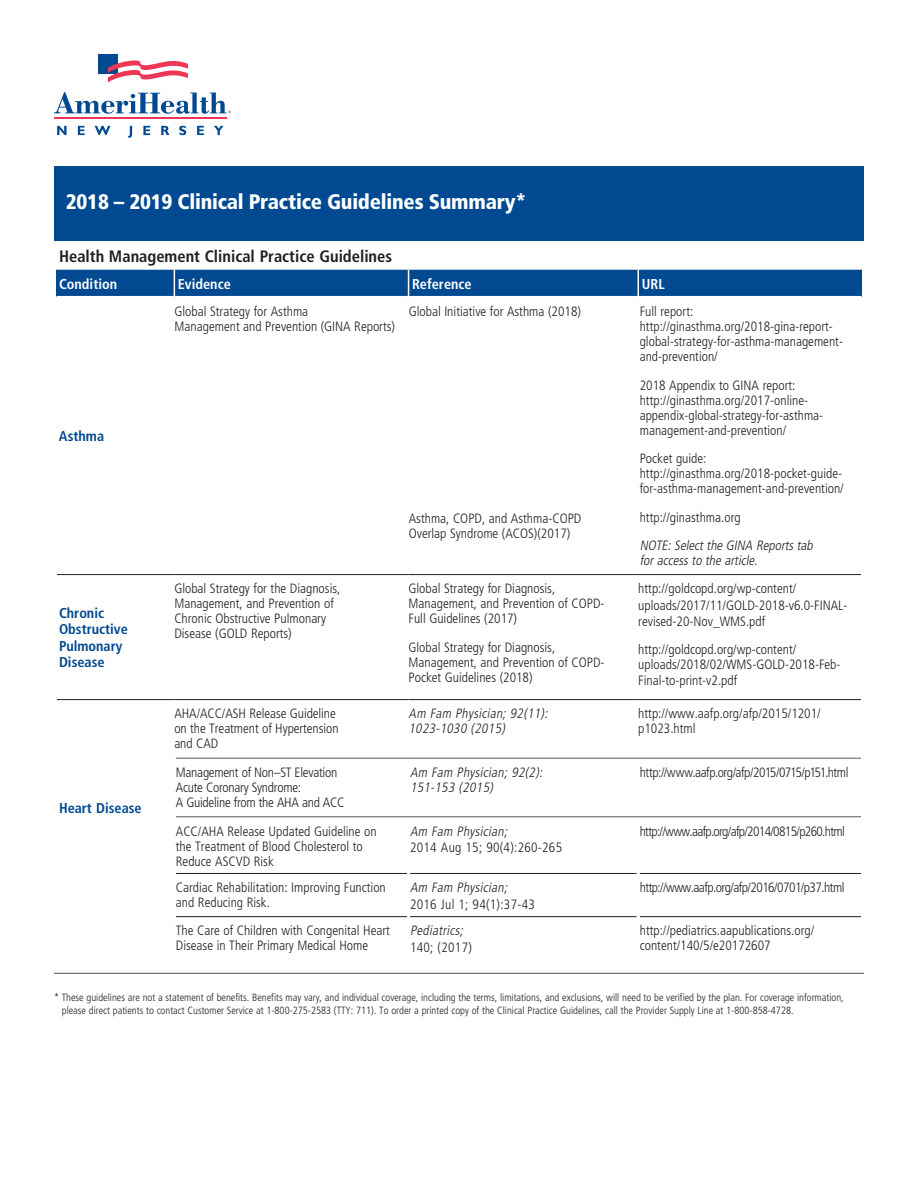
<style>
.page{position:relative;width:918px;height:1188px;background:#fff}
.page>*{position:absolute;margin:0;border:0;box-sizing:border-box;transform-origin:0 0}
.t1{font:900 condensed 21px "Frutiger LT";letter-spacing:-.01em;color:#fff}
.t2{font:700 condensed 16.5px "Frutiger LT";color:#231f20}
.t3{font:700 condensed 14.25px/16.5px "Frutiger LT";color:#014990}
.t4{font:700 condensed 14.25px "Frutiger LT";color:#fff}
.t5{font:300 condensed 13.5px/15px "Frutiger LT";color:#231f20}
.t6{font:italic 300 condensed 13.5px/15px "Frutiger LT";color:#231f20}
.t7{font:300 condensed 13.5px/15px "Frutiger LT";letter-spacing:-.02em;color:#231f20}
.t8{font:300 condensed 13.5px "Frutiger LT";letter-spacing:-.035em;color:#231f20}
.t9{font:300 condensed 13.5px "Frutiger LT";letter-spacing:.02em;color:#231f20}
.t10{font:300 condensed 13.5px "Frutiger LT";letter-spacing:-.05em;color:#231f20}
.t11{font:300 condensed 13.5px "Frutiger LT";letter-spacing:-.04em;color:#231f20}
.t12{font:300 condensed 10.5px/13.5px "Frutiger LT";color:#231f20}
</style>
<div class="page">
<div style="left:98px;top:54px;width:19px;height:19px;background:#014990"></div>
<svg style="left:108px;top:60px;width:80px;height:23px"></svg>
<svg style="left:54px;top:92px;width:177px;height:22px"></svg>
<hr style="left:54px;top:118px;width:173px;height:1px;background:#ee3657">
<svg style="left:57px;top:126px;width:10px;height:9px"></svg>
<svg style="left:78px;top:126px;width:7px;height:9px"></svg>
<svg style="left:95px;top:126px;width:15px;height:9px"></svg>
<svg style="left:128px;top:126px;width:4px;height:12px"></svg>
<svg style="left:143px;top:126px;width:7px;height:9px"></svg>
<svg style="left:161px;top:126px;width:8px;height:9px"></svg>
<svg style="left:179px;top:126px;width:7px;height:9px"></svg>
<svg style="left:197px;top:126px;width:7px;height:9px"></svg>
<svg style="left:214px;top:126px;width:9px;height:9px"></svg>
<div style="left:54px;top:166px;width:810px;height:75px;background:#014990"></div>
<hr style="left:57px;top:574px;width:117px;height:1px;background:#231f20">
<hr style="left:174px;top:574px;width:235px;height:1px;background:#231f20">
<hr style="left:409px;top:574px;width:229px;height:1px;background:#231f20">
<hr style="left:638px;top:574px;width:223px;height:1px;background:#231f20">
<hr style="left:57px;top:699px;width:117px;height:1px;background:#231f20">
<hr style="left:174px;top:699px;width:235px;height:1px;background:#231f20">
<hr style="left:409px;top:699px;width:229px;height:1px;background:#231f20">
<hr style="left:638px;top:699px;width:223px;height:1px;background:#231f20">
<hr style="left:176px;top:873px;width:231px;height:1px;background:#231f20">
<hr style="left:410px;top:873px;width:227px;height:1px;background:#231f20">
<hr style="left:640px;top:873px;width:221px;height:1px;background:#231f20">
<hr style="left:176px;top:916px;width:231px;height:1px;background:#231f20">
<hr style="left:410px;top:916px;width:227px;height:1px;background:#231f20">
<hr style="left:640px;top:916px;width:221px;height:1px;background:#231f20">
<svg style="left:55px;top:269px;width:808px;height:28px;background:#094f93"></svg>
<hr style="left:637px;top:270px;width:2px;height:27px;background:#fff">
<hr style="left:57px;top:296px;width:117px;height:1px;background:#fff">
<hr style="left:175px;top:296px;width:233px;height:1px;background:#fff">
<hr style="left:409px;top:296px;width:228px;height:1px;background:#fff">
<hr style="left:639px;top:296px;width:222px;height:1px;background:#fff">
<hr style="left:176px;top:758px;width:233px;height:1px;background:#57585a">
<hr style="left:409px;top:758px;width:229px;height:1px;background:#57585a">
<hr style="left:638px;top:758px;width:223px;height:1px;background:#57585a">
<hr style="left:176px;top:817px;width:233px;height:1px;background:#57585a">
<hr style="left:409px;top:817px;width:229px;height:1px;background:#57585a">
<hr style="left:638px;top:817px;width:223px;height:1px;background:#57585a">
<hr style="left:54px;top:973px;width:810px;height:1px;background:#57585a">
<h1 class="t1" style="left:66px;top:189px;width:462px">2018 – 2019 Clinical Practice Guidelines Summary*</h1>
<p class="t2" style="left:59px;top:247px;width:335px">Health Management Clinical Practice Guidelines</p>
<p class="t4" style="left:59px;top:275px;width:60px">Condition</p>
<p class="t4" style="left:178px;top:275px;width:55px">Evidence</p>
<p class="t4" style="left:412px;top:275px;width:61px">Reference</p>
<p class="t4" style="left:642px;top:275px;width:24px">URL</p>
<p class="t3" style="left:59px;top:428px;width:47px">Asthma</p>
<p class="t3" style="left:59px;top:605px;width:70px">Chronic<br>Obstructive<br>Pulmonary<br>Disease</p>
<p class="t3" style="left:59px;top:800px;width:84px">Heart Disease</p>
<p class="t5" style="left:175px;top:304px;width:222px">Global Strategy for Asthma<br>Management and Prevention (GINA Reports)</p>
<p class="t5" style="left:409px;top:304px;width:174px">Global Initiative for Asthma (2018)</p>
<p class="t5" style="left:409px;top:511px;width:174px">Asthma, COPD, and Asthma-COPD<br>Overlap Syndrome (ACOS)(2017)</p>
<p class="t5" style="left:174px;top:581px;width:168px">Global Strategy for the Diagnosis,<br>Management, and Prevention of<br>Chronic Obstructive Pulmonary<br>Disease (GOLD Reports)</p>
<p class="t5" style="left:409px;top:581px;width:198px">Global Strategy for Diagnosis,<br>Management, and Prevention of COPD-<br>Full Guidelines (2017)</p>
<p class="t5" style="left:409px;top:640px;width:198px">Global Strategy for Diagnosis,<br>Management, and Prevention of COPD-<br>Pocket Guidelines (2018)</p>
<p class="t5" style="left:640px;top:304px;width:205px">Full report: http://ginasthma.org/2018-gina-report&shy;global-strategy-for-asthma-management&shy;and-prevention/</p>
<p class="t5" style="left:640px;top:378px;width:185px">2018 Appendix to GINA report: http://ginasthma.org/2017-online&shy;appendix-global-strategy-for-asthma&shy;management-and-prevention/</p>
<p class="t5" style="left:640px;top:451px;width:206px">Pocket guide: http://ginasthma.org/2018-pocket-guide&shy;for-asthma-management-and-prevention/</p>
<p class="t5" style="left:640px;top:510px;width:103px">http://ginasthma.org</p>
<p class="t6" style="left:640px;top:538px;width:177px">NOTE:Selectthe GINA Reportstab foraccessto the article.</p>
<p class="t5" style="left:638px;top:581px;width:211px;line-height:16.2px">http://goldcopd.org/wp-content/ uploads/2017/11/GOLD-2018-v6.0-FINAL&shy;revised-20-Nov_WMS.pdf</p>
<p class="t5" style="left:638px;top:642px;width:204px;line-height:15.6px">http://goldcopd.org/wp-content/ uploads/2018/02/WMS-GOLD-2018-Feb-<br>Final-to-print-v2.pdf</p>
<p class="t5" style="left:174px;top:706px;width:166px">AHA/ACC/ASH Release Guideline on the Treatment of Hypertension and CAD</p>
<p class="t6" style="left:409px;top:706px;width:143px">Am Fam Physician; 92(11):<br>1023-1030 (2015)</p>
<p class="t5" style="left:638px;top:706px;width:184px">http://www.aafp.org/afp/2015/1201/ p1023.html</p>
<p class="t7" style="left:176px;top:765px;width:170px">Management of Non–ST Elevation<br>Acute Coronary Syndrome:<br>A Guideline from the AHA and ACC</p>
<p class="t6" style="left:410px;top:765px;width:137px">Am Fam Physician; 92(2):<br>151-153 (2015)</p>
<p class="t8" style="left:640px;top:765px;width:210px">http://www.aafp.org/afp/2015/0715/p151.html</p>
<p class="t5" style="left:176px;top:824px;width:202px">ACC/AHA Release Updated Guideline on the Treatment of Blood Cholesterol to<br>Reduce ASCVD Risk</p>
<p class="t6" style="left:410px;top:824px;width:101px">Am Fam Physician;</p>
<p class="t10" style="left:640px;top:823px;width:207px">http://www.aafp.org/afp/2014/0815/p260.html</p>
<p class="t9" style="left:410px;top:840px;width:154px">2014 Aug 15; 90(4):260-265</p>
<p class="t5" style="left:176px;top:880px;width:212px">Cardiac Rehabilitation: Improving Function and Reducing Risk.</p>
<p class="t6" style="left:410px;top:880px;width:101px">Am Fam Physician;</p>
<p class="t9" style="left:410px;top:896px;width:126px">2016 Jul 1; 94(1):37-43</p>
<p class="t5" style="left:176px;top:923px;width:216px">The Care of Children with Congenital Heart<br>Disease in Their Primary Medical Home</p>
<p class="t6" style="left:410px;top:923px;width:57px">Pediatrics;</p>
<p class="t5" style="left:410px;top:940px;width:63px">140; (2017)</p>
<p class="t11" style="left:640px;top:880px;width:206px">http://www.aafp.org/afp/2016/0701/p37.html</p>
<p class="t5" style="left:640px;top:923px;width:176px">http://pediatrics.aapublications.org/ content/140/5/e20172607</p>
<p class="t12" style="left:62px;top:990px;width:784px;text-indent:-8px">* These guidelines are not a statement of benefits. Benefits may vary, and individual coverage, including the terms, limitations, and exclusions, will need to be verified by the plan. For coverage information, please direct patients to contact Customer Service at 1-800-275-2583 (TTY: 711). To order a printed copy of the Clinical Practice Guidelines, call the Provider Supply Line at 1-800-858-4728.</p>
</div>
